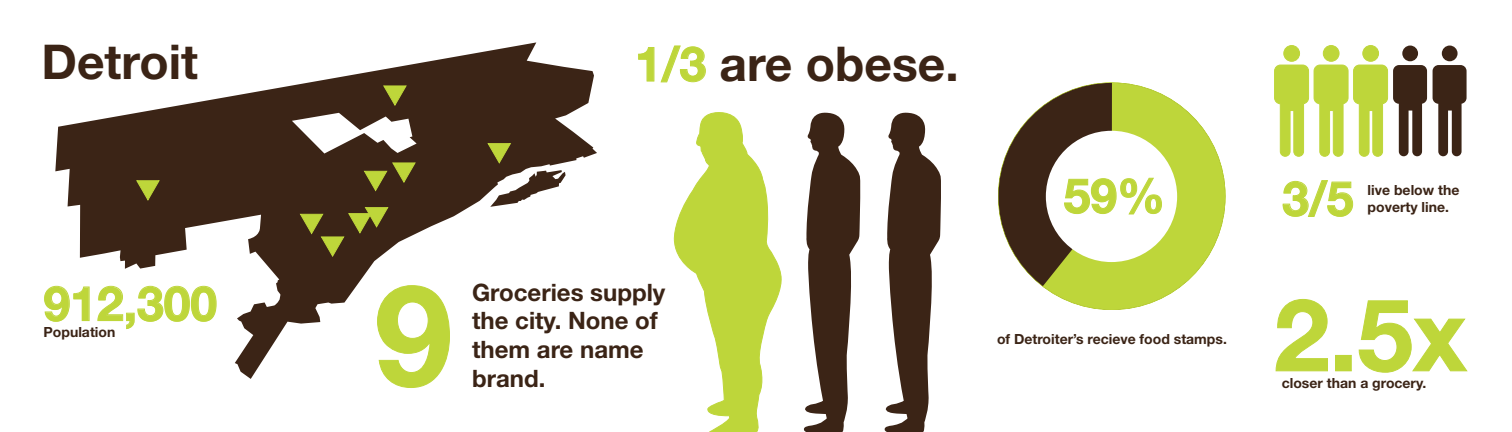
<style>
.page{position:relative;width:1512px;height:432px;background:#fff}
.page>*{position:absolute;margin:0;border:0;box-sizing:border-box;transform-origin:0 0}
.t1{font:700 140px "Helvetica Neue LT Std";color:#bed63a}
.t2{font:700 100px "Helvetica Neue LT Std";color:#bed63a}
.t3{font:700 48px "Helvetica Neue LT Std";color:#3b2416}
.t4{font:700 48px "Helvetica Neue LT Std";color:#bed63a}
.t5{font:700 24px/28.8px "Helvetica Neue LT Std";color:#3b2416}
.t6{font:700 14px/16.8px "Helvetica Neue LT Std";color:#3b2416}
.s1{color:#bed63a}
</style>
<div class="page">
<svg style="left:55px;top:42px;width:542px;height:337px"></svg>
<svg style="left:490px;top:170px;width:76px;height:37px"></svg>
<svg style="left:44px;top:285px;width:46px;height:37px"></svg>
<svg style="left:97px;top:285px;width:120px;height:45px"></svg>
<svg style="left:135px;top:180px;width:26px;height:21px"></svg>
<svg style="left:377px;top:285px;width:74px;height:103px"></svg>
<svg style="left:673px;top:112px;width:109px;height:320px"></svg>
<svg style="left:884px;top:112px;width:57px;height:320px"></svg>
<svg style="left:803px;top:112px;width:58px;height:320px"></svg>
<div style="left:1323px;top:46px;width:16px;height:15px;background:#bed63a;border-radius:50%"></div>
<div style="left:1323px;top:45px;width:17px;height:17px;border:1px solid #bed63a;border-radius:50%"></div>
<div style="left:1363px;top:46px;width:16px;height:15px;background:#bed63a;border-radius:50%"></div>
<div style="left:1362px;top:45px;width:17px;height:17px;border:1px solid #bed63a;border-radius:50%"></div>
<div style="left:1284px;top:46px;width:16px;height:15px;background:#bed63a;border-radius:50%"></div>
<div style="left:1283px;top:45px;width:17px;height:17px;border:1px solid #bed63a;border-radius:50%"></div>
<svg style="left:1433px;top:65px;width:34px;height:91px"></svg>
<div style="left:1442px;top:46px;width:16px;height:15px;background:#3b2416;border-radius:50%"></div>
<svg style="left:1274px;top:64px;width:153px;height:93px"></svg>
<div style="left:1402px;top:46px;width:16px;height:15px;background:#3b2416;border-radius:50%"></div>
<svg style="left:638px;top:45px;width:68px;height:38px"></svg>
<svg style="left:299px;top:205px;width:114px;height:52px;background:#5e502b"></svg>
<svg style="left:241px;top:113px;width:233px;height:81px;background:#5a4738"></svg>
<svg style="left:486px;top:143px;width:26px;height:21px"></svg>
<svg style="left:382px;top:85px;width:26px;height:21px"></svg>
<div style="left:998px;top:83px;width:227px;height:226px;background:#bed63a;border-radius:50%"></div>
<svg style="left:1282px;top:180px;width:72px;height:37px"></svg>
<svg style="left:1275px;top:298px;width:53px;height:74px"></svg>
<div style="left:1335px;top:355px;width:17px;height:16px;border:1px solid #bed63a"></div>
<svg style="left:1358px;top:300px;width:110px;height:73px"></svg>
<div style="left:1046px;top:131px;width:131px;height:131px;background:#fff;border-radius:50%"></div>
<svg style="left:998px;top:83px;width:164px;height:221px"></svg>
<h3 class="t3" style="left:42px;top:32px;width:158px">Detroit</h3>
<h3 class="t4" style="left:44px;top:274px;width:175px">912,300</h3>
<p class="t6" style="left:44px;top:324px;width:73px">Population</p>
<h3 class="t3" style="left:635px;top:34px;width:325px"><span class="s1">1/3</span> are obese.</h3>
<h1 class="t1" style="left:375px;top:249px;width:79px">9</h1>
<h3 class="t5" style="left:472px;top:277px;width:195px">Groceries supply the city. None of them are name brand.</h3>
<h3 class="t4" style="left:1064px;top:166px;width:103px">59%</h3>
<p class="t6" style="left:997px;top:330px;width:231px">of Detroiter’s recieve food stamps.</p>
<h3 class="t4" style="left:1282px;top:169px;width:73px">3/5</h3>
<p class="t6" style="left:1368px;top:181px;width:93px">live below the poverty line.</p>
<h2 class="t2" style="left:1274px;top:273px;width:194px">2.5x</h2>
<p class="t6" style="left:1282px;top:374px;width:146px">closer than a grocery.</p>
</div>
